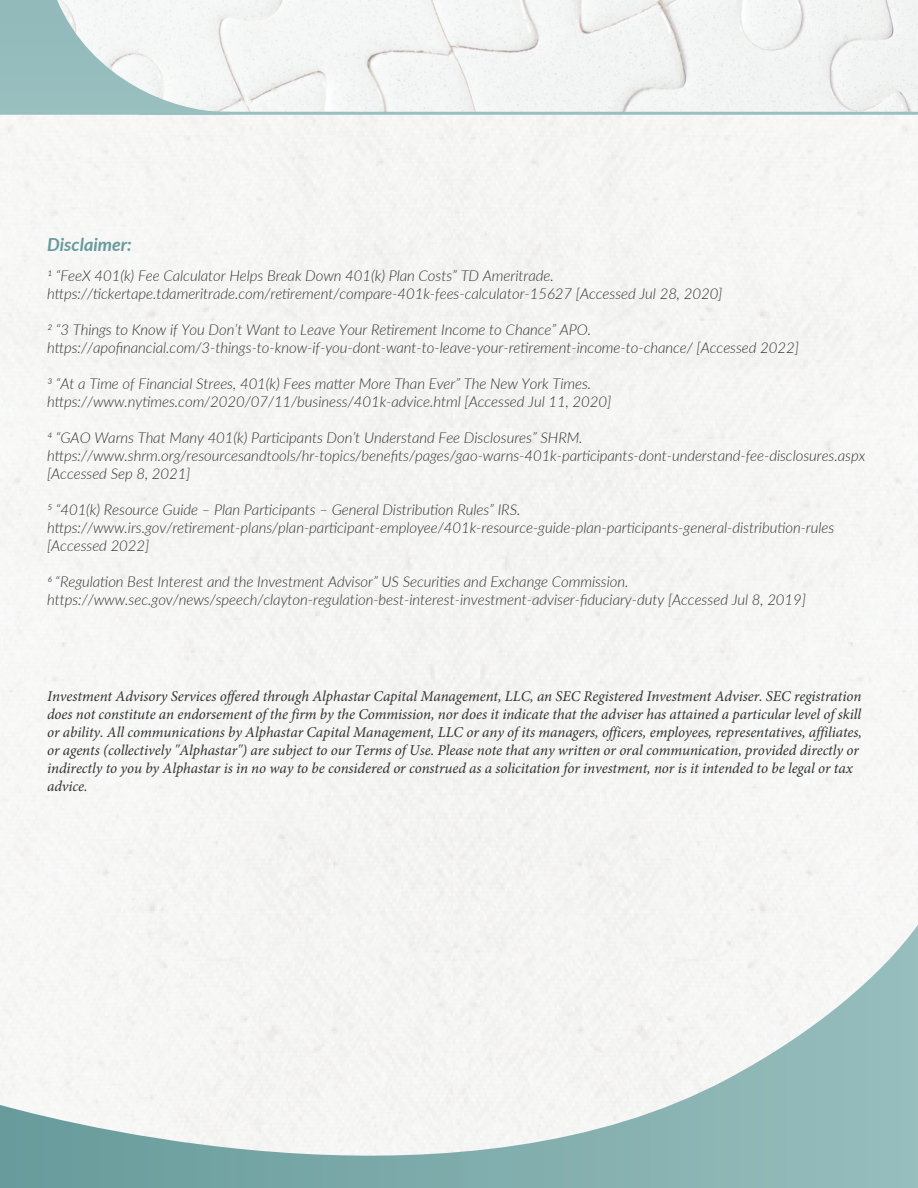
<style>
.page{position:relative;width:918px;height:1188px;background:#fff}
.page>*{position:absolute;margin:0;border:0;box-sizing:border-box;transform-origin:0 0}
.t1{font:italic 700 18px "Lato";color:#679a9a}
.t2{font:italic 300 15px/18px "Lato";letter-spacing:-.005em;color:#303131}
.t3{font:italic 15px/18px "Minion Pro";letter-spacing:-.005em;color:#303131}
</style>
<div class="page">
<img style="left:244px;top:0;width:674px;height:111px">
<hr style="left:139px;top:112px;width:778px;height:3px;background:#99bfbf">
<svg style="left:0;top:925px;width:918px;height:263px"></svg>
<svg style="left:0;top:0;width:244px;height:115px"></svg>
<p class="t1" style="left:47px;top:231px;width:86px">Disclaimer:</p>
<p class="t2" style="left:47px;top:266px;width:677px">1 “FeeX 401(k) Fee Calculator Helps Break Down 401(k) Plan Costs” TD Ameritrade. https://tickertape.tdameritrade.com/retirement/compare-401k-fees-calculator-15627 [Accessed Jul 28, 2020]</p>
<p class="t2" style="left:47px;top:320px;width:753px">2 “3 Things to Know if You Don’t Want to Leave Your Retirement Income to Chance” APO. https://apofinancial.com/3-things-to-know-if-you-dont-want-to-leave-your-retirement-income-to-chance/ [Accessed 2022]</p>
<p class="t2" style="left:47px;top:374px;width:566px">3 “At a Time of Financial Strees, 401(k) Fees matter More Than Ever” The New York Times. https://www.nytimes.com/2020/07/11/business/401k-advice.html [Accessed Jul 11, 2020]</p>
<p class="t2" style="left:47px;top:428px;width:820px">4 “GAO Warns That Many 401(k) Participants Don’t Understand Fee Disclosures” SHRM. https://www.shrm.org/resourcesandtools/hr-topics/benefits/pages/gao-warns-401k-participants-dont-understand-fee-disclosures.aspx [Accessed Sep 8, 2021]</p>
<p class="t2" style="left:47px;top:500px;width:789px">5 “401(k) Resource Guide – Plan Participants – General Distribution Rules” IRS. https://www.irs.gov/retirement-plans/plan-participant-employee/401k-resource-guide-plan-participants-general-distribution-rules [Accessed 2022]</p>
<p class="t2" style="left:47px;top:572px;width:760px">6 “Regulation Best Interest and the Investment Advisor” US Securities and Exchange Commission. https://www.sec.gov/news/speech/clayton-regulation-best-interest-investment-adviser-fiduciary-duty [Accessed Jul 8, 2019]</p>
<p class="t3" style="left:47px;top:687px;width:816px">Investment Advisory Services offered through Alphastar Capital Management, LLC, an SEC Registered Investment Adviser. SEC registration does not constitute an endorsement of the firm by the Commission, nor does it indicate that the adviser has attained a particular level of skill or ability. All communications by Alphastar Capital Management, LLC or any of its managers, officers, employees, representatives, affiliates, or agents (collectively "Alphastar") are subject to our Terms of Use. Please note that any written or oral communication, provided directly or indirectly to you by Alphastar is in no way to be considered or construed as a solicitation for investment, nor is it intended to be legal or tax advice.</p>
</div>
